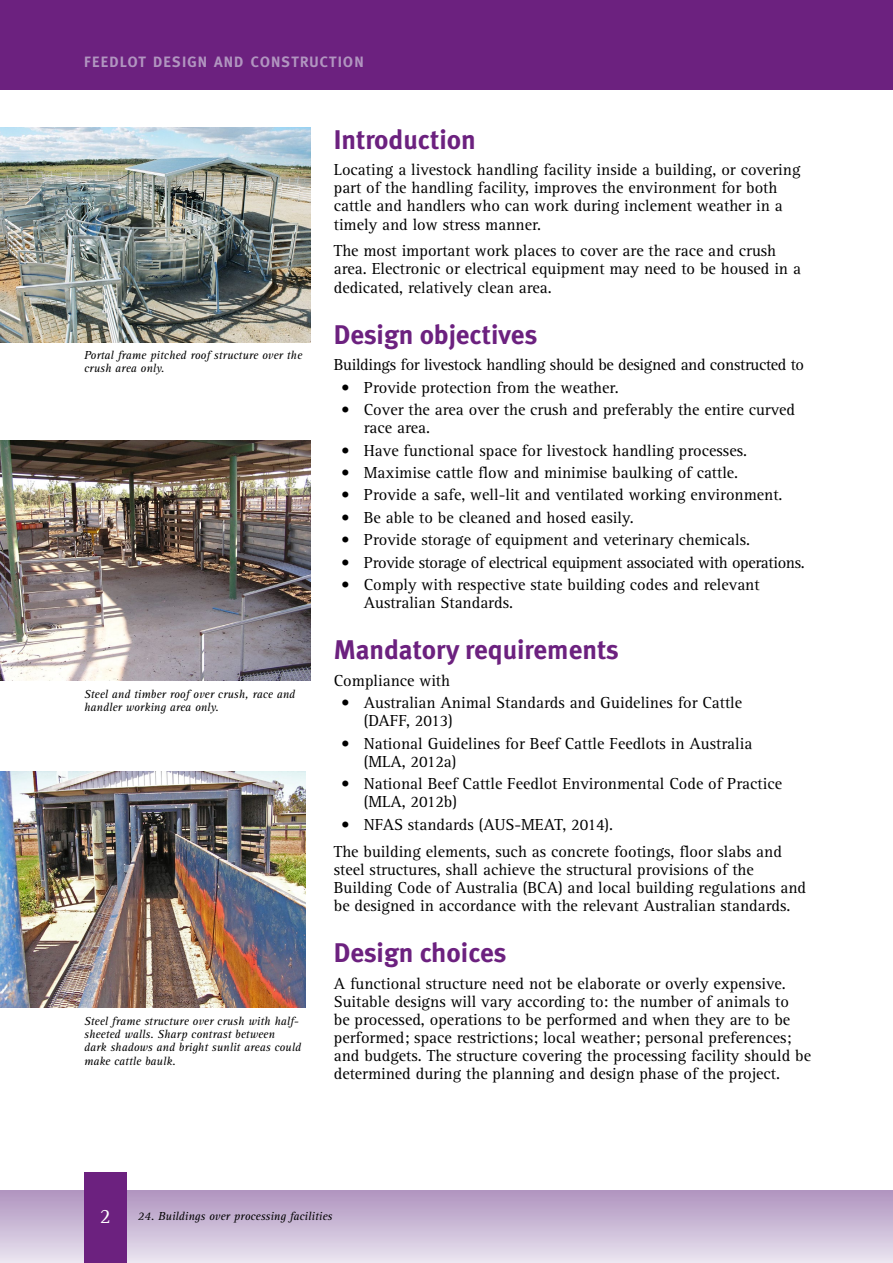
<style>
.page{position:relative;width:893px;height:1263px;background:#fff}
.page>*{position:absolute;margin:0;border:0;box-sizing:border-box;transform-origin:0 0}
.t1{font:700 27px "Meta";color:#6c217f}
.t2{font:21px "Rotis Serif";color:#fff}
.t3{font:16.5px/18.1px "Rotis Serif";color:#000}
.t4{font:16.5px "Rotis Serif";letter-spacing:-.02em;color:#000}
.t5{font:700 15px "Meta";letter-spacing:.08em;color:#b195c0}
.t6{font:italic 12px/13.2px "Rotis Serif";color:#000}
</style>
<div class="page">
<div style="left:0;top:0;width:893px;height:89px;background:#6c217f"></div>
<div style="left:0;top:1191px;width:893px;height:72px;background:linear-gradient(to bottom,#af94bf,#eae4f0)"></div>
<svg style="left:892px;top:1191px;width:1px;height:72px"></svg>
<div style="left:84px;top:1172px;width:43px;height:91px;background:#6c217f"></div>
<img style="left:0;top:128px;width:311px;height:214px">
<img style="left:0;top:441px;width:311px;height:240px">
<img style="left:0;top:771px;width:306px;height:237px">
<p class="t5" style="left:84px;top:53px;width:281px">FEEDLOT DESIGN AND CONSTRUCTION</p>
<p class="t6" style="left:84px;top:349px;width:219px">Portal frame pitched roof structure over the crush area only.</p>
<p class="t6" style="left:84px;top:687px;width:213px">Steel and timber roof over crush, race and handler working area only.</p>
<p class="t6" style="left:84px;top:1015px;width:218px">Steel frame structure over crush with half&shy;sheeted walls. Sharp contrast between<br>dark shadows and bright sunlit areas could make cattle baulk.</p>
<h1 class="t1" style="left:334px;top:123px;width:144px">Introduction</h1>
<p class="t3" style="left:334px;top:161px;width:468px">Locating a livestock handling facility inside a building, or covering part of the handling facility, improves the environment for both cattle and handlers who can work during inclement weather in a timely and low stress manner.</p>
<p class="t3" style="left:334px;top:242px;width:469px">The most important work places to cover are the race and crush area. Electronic or electrical equipment may need to be housed in a dedicated, relatively clean area.</p>
<h1 class="t1" style="left:334px;top:318px;width:205px">Design objectives</h1>
<p class="t4" style="left:334px;top:355px;width:472px">Buildings for livestock handling should be designed and constructed to</p>
<p class="t3" style="left:341px;top:379px;width:279px">• Provide protection from the weather.</p>
<p class="t3" style="left:364px;top:401px;width:433px;text-indent:-23px">• Cover the area over the crush and preferably the entire curved race area.</p>
<p class="t3" style="left:341px;top:441px;width:407px">• Have functional space for livestock handling processes.</p>
<p class="t3" style="left:341px;top:464px;width:398px">• Maximise cattle flow and minimise baulking of cattle.</p>
<p class="t3" style="left:341px;top:486px;width:443px">• Provide a safe, well-lit and ventilated working environment.</p>
<p class="t3" style="left:341px;top:509px;width:294px">• Be able to be cleaned and hosed easily.</p>
<p class="t3" style="left:341px;top:531px;width:410px">• Provide storage of equipment and veterinary chemicals.</p>
<p class="t4" style="left:341px;top:553px;width:465px">• Provide storage of electrical equipment associated with operations.</p>
<p class="t3" style="left:364px;top:576px;width:397px;text-indent:-23px">• Comply with respective state building codes and relevant<br>Australian Standards.</p>
<h1 class="t1" style="left:334px;top:634px;width:287px">Mandatory requirements</h1>
<p class="t3" style="left:334px;top:672px;width:118px">Compliance with</p>
<p class="t3" style="left:364px;top:694px;width:380px;text-indent:-23px">• Australian Animal Standards and Guidelines for Cattle (DAFF, 2013)</p>
<p class="t3" style="left:364px;top:735px;width:390px;text-indent:-23px">• National Guidelines for Beef Cattle Feedlots in Australia (MLA, 2012a)</p>
<p class="t3" style="left:364px;top:775px;width:420px;text-indent:-23px">• National Beef Cattle Feedlot Environmental Code of Practice (MLA, 2012b)</p>
<p class="t3" style="left:334px;top:811px;width:450px;line-height:26.7px;text-indent:7px">• NFAS standards (AUS-MEAT, 2014).<br>The building elements, such as concrete footings, floor slabs and</p>
<p class="t3" style="left:334px;top:861px;width:474px">steel structures, shall achieve the structural provisions of the<br>Building Code of Australia (BCA) and local building regulations and be designed in accordance with the relevant Australian standards.</p>
<h1 class="t1" style="left:334px;top:936px;width:174px">Design choices</h1>
<p class="t3" style="left:334px;top:974px;width:479px">A functional structure need not be elaborate or overly expensive.<br>Suitable designs will vary according to: the number of animals to<br>be processed, operations to be performed and when they are to be performed; space restrictions; local weather; personal preferences; and budgets. The structure covering the processing facility should be determined during the planning and design phase of the project.</p>
<p class="t2" style="left:100px;top:1204px;width:12px">2</p>
<p class="t6" style="left:138px;top:1210px;width:196px">24. Buildings over processing facilities</p>
</div>
